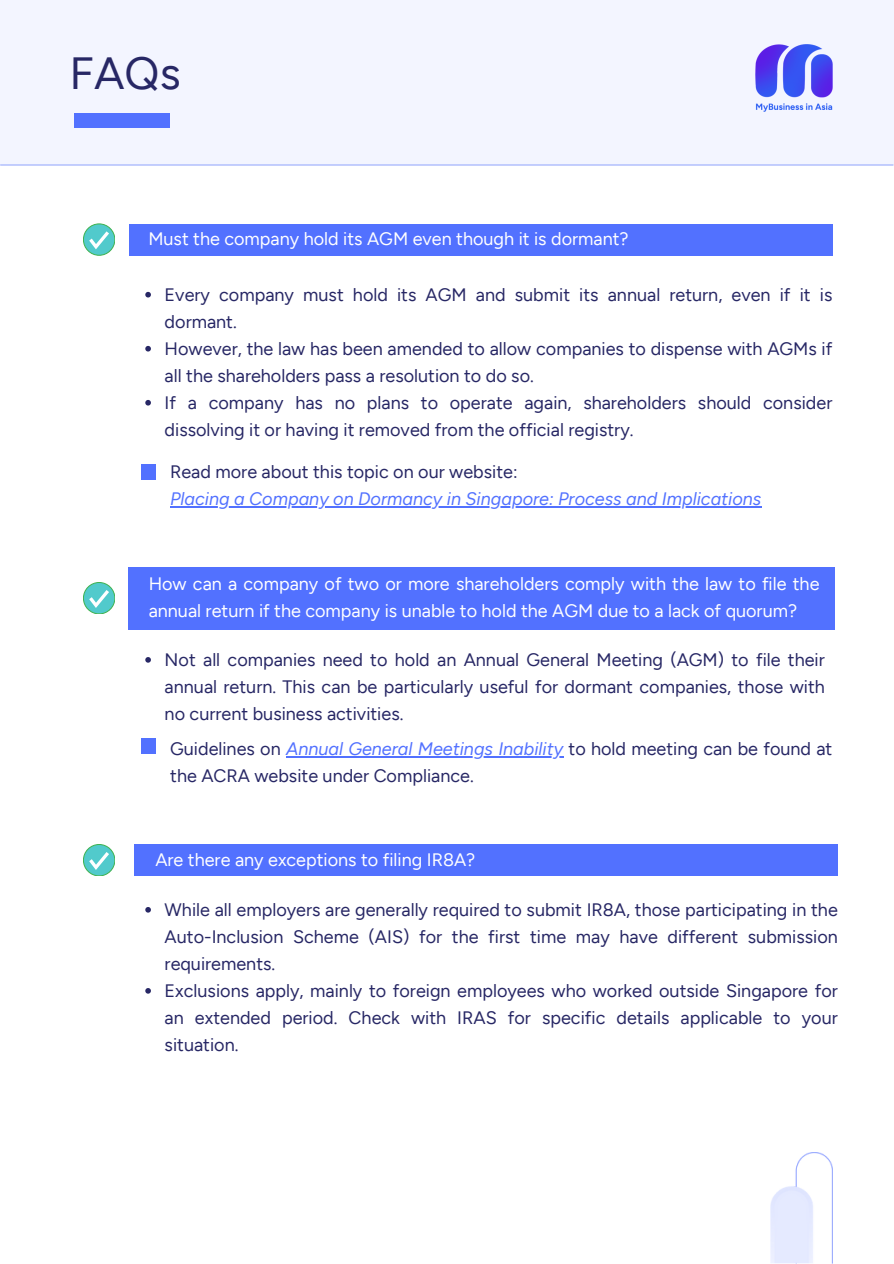
<style>
.page{position:relative;width:894px;height:1264px;background:#fff}
.page>*{position:absolute;margin:0;border:0;box-sizing:border-box;transform-origin:0 0}
.t1{font:45px "Oak Sans";color:#272765}
.t2{font:18px/27px "Oak Sans";color:#272765;text-align:justify}
.t3{font:18px/27px "Oak Sans";color:#fff}
.t4{font:italic 18px "Oak Sans";color:#5271ff}
.s1{font-style:italic;color:#5271ff}
</style>
<div class="page">
<div style="left:0;top:1px;width:893px;height:164px;background:#f3f5ff"></div>
<hr style="left:1px;top:164px;width:891px;height:1px;background:#9aacfd">
<svg style="left:83px;top:582px;width:32px;height:32px"></svg>
<div style="left:83px;top:582px;width:32px;height:32px;border:1px solid #3fb24f;border-radius:50%"></div>
<svg style="left:89px;top:590px;width:20px;height:18px"></svg>
<svg style="left:145px;top:657px;width:6px;height:5px"></svg>
<div style="left:141px;top:738px;width:14px;height:15px;background:#5271ff"></div>
<hr style="left:286px;top:756px;width:277px;height:1px;background:#5271ff">
<div style="left:74px;top:113px;width:96px;height:14px;background:#5271ff"></div>
<img style="left:755px;top:44px;width:78px;height:68px">
<div style="left:83px;top:224px;width:32px;height:31px;background:#51cacc;border-radius:50%"></div>
<div style="left:83px;top:224px;width:32px;height:31px;border:1px solid #3fb24f;border-radius:50%"></div>
<svg style="left:89px;top:231px;width:20px;height:18px"></svg>
<svg style="left:145px;top:292px;width:6px;height:5px"></svg>
<svg style="left:145px;top:346px;width:6px;height:5px"></svg>
<svg style="left:145px;top:400px;width:6px;height:5px"></svg>
<hr style="left:170px;top:506px;width:591px;height:1px;background:#5271ff">
<div style="left:141px;top:464px;width:14px;height:15px;background:#5271ff"></div>
<div style="left:129px;top:224px;width:703px;height:31px;background:#5271ff"></div>
<div style="left:129px;top:567px;width:705px;height:62px;background:#5271ff"></div>
<img style="left:770px;top:1152px;width:62px;height:110px">
<div style="left:83px;top:844px;width:32px;height:31px;background:#51cacc;border-radius:50%"></div>
<div style="left:83px;top:844px;width:32px;height:31px;border:1px solid #3fb24f;border-radius:50%"></div>
<svg style="left:89px;top:852px;width:20px;height:18px"></svg>
<svg style="left:145px;top:907px;width:6px;height:5px"></svg>
<svg style="left:145px;top:988px;width:6px;height:5px"></svg>
<div style="left:134px;top:844px;width:703px;height:32px;background:#5271ff"></div>
<p class="t1" style="left:70px;top:46px;width:112px">FAQs</p>
<p class="t3" style="left:148px;top:225px;width:481px">Must the company hold its AGM even though it is dormant?</p>
<p class="t2" style="left:165px;top:281px;width:669px">Every company must hold its AGM and submit its annual return, even if it is dormant.</p>
<p class="t2" style="left:165px;top:335px;width:669px">However, the law has been amended to allow companies to dispense with AGMs if all the shareholders pass a resolution to do so.</p>
<p class="t2" style="left:165px;top:389px;width:669px">If a company has no plans to operate again, shareholders should consider dissolving it or having it removed from the official registry.</p>
<p class="t2" style="left:170px;top:458px;width:349px">Read more about this topic on our website:</p>
<p class="t4" style="left:170px;top:487px;width:592px">Placing a Company on Dormancy in Singapore: Process and Implications</p>
<p class="t3" style="left:149px;top:570px;width:672px">How can a company of two or more shareholders comply with the law to file the annual return if the company is unable to hold the AGM due to a lack of quorum?</p>
<h1 class="t2" style="left:165px;top:646px;width:661px">Not all companies need to hold an Annual General Meeting (AGM) to file their annual return. This can be particularly useful for dormant companies, those with no current business activities.</h1>
<p class="t2" style="left:170px;top:735px;width:663px">Guidelines on <span class="s1">Annual General Meetings Inability</span> to hold meeting can be found at</p>
<p class="t2" style="left:170px;top:762px;width:305px">the ACRA website under Compliance.</p>
<p class="t3" style="left:155px;top:846px;width:321px">Are there any exceptions to filing IR8A?</p>
<p class="t2" style="left:165px;top:896px;width:674px">While all employers are generally required to submit IR8A, those participating in the Auto-Inclusion Scheme (AIS) for the first time may have different submission requirements.</p>
<p class="t2" style="left:165px;top:977px;width:674px">Exclusions apply, mainly to foreign employees who worked outside Singapore for an extended period. Check with IRAS for specific details applicable to your situation.</p>
</div>
